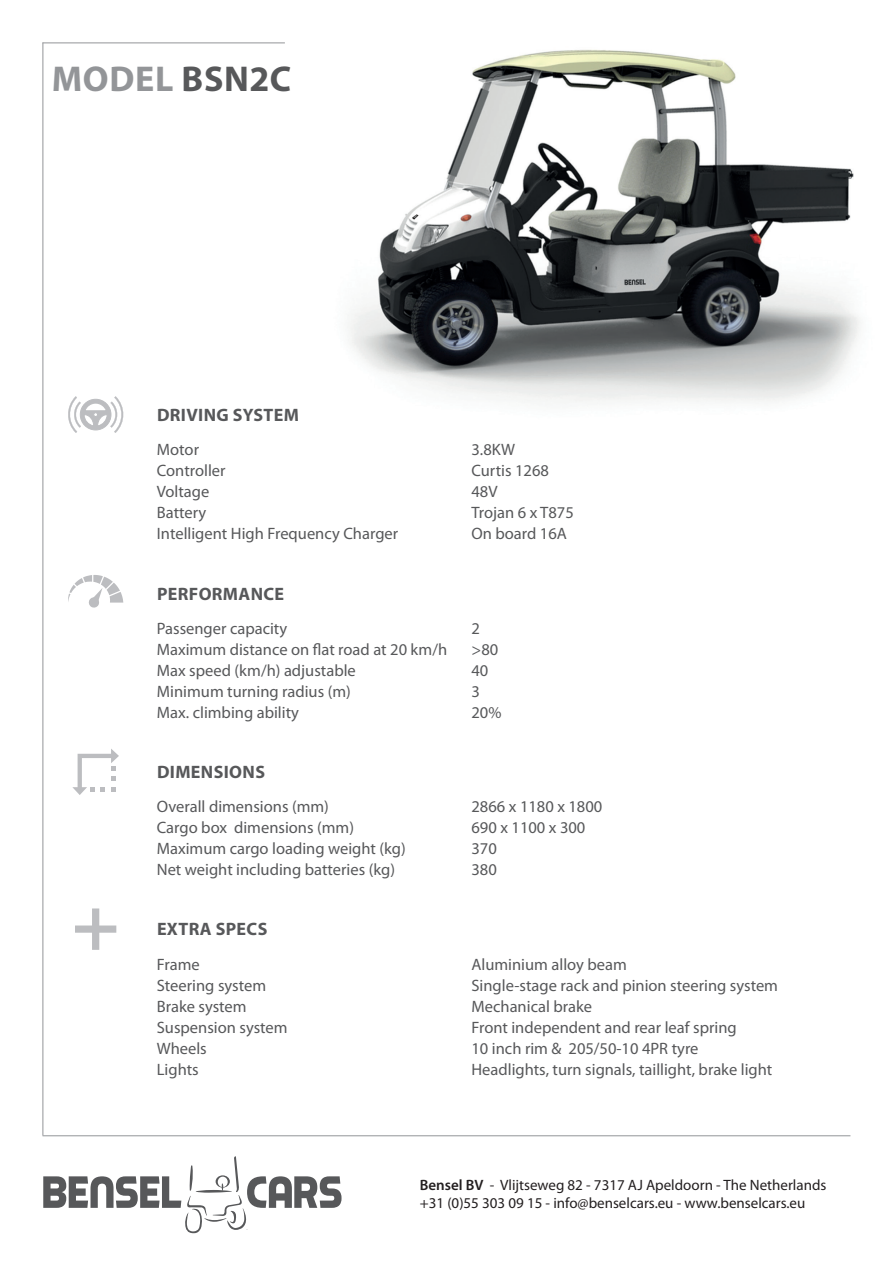
<style>
.page{position:relative;width:893px;height:1263px;background:#fff}
.page>*{position:absolute;margin:0;border:0;box-sizing:border-box;transform-origin:0 0}
.t1{font:700 36px "Myriad Pro";letter-spacing:.02em;color:#939598}
.t2{font:700 18px "Myriad Pro";letter-spacing:.02em;color:#57585a}
.t3{font:16.5px "Myriad Pro";color:#57585a}
.t4{font:15px/18px "Myriad Pro";color:#231f20}
.s1{color:#57585a}
.s2{font-weight:600}
</style>
<div class="page">
<img style="left:220px;top:42px;width:640px;height:360px">
<svg style="left:43px;top:1156px;width:299px;height:77px"></svg>
<hr style="left:43px;top:43px;width:1px;height:1092px;background:#939598">
<hr style="left:43px;top:1135px;width:807px;height:1px;background:#939598">
<hr style="left:43px;top:43px;width:242px;height:1px;background:#939598">
<svg style="left:68px;top:396px;width:55px;height:37px"></svg>
<svg style="left:68px;top:575px;width:55px;height:33px"></svg>
<svg style="left:72px;top:749px;width:47px;height:46px"></svg>
<svg style="left:75px;top:908px;width:41px;height:42px"></svg>
<h1 class="t1" style="left:52px;top:55px;width:241px">MODEL <span class="s1">BSN2C</span></h1>
<p class="t2" style="left:157px;top:403px;width:144px">DRIVING SYSTEM</p>
<p class="t3" style="left:157px;top:439px;width:44px">Motor</p>
<p class="t3" style="left:471px;top:439px;width:45px">3.8KW</p>
<p class="t3" style="left:157px;top:460px;width:70px">Controller</p>
<p class="t3" style="left:471px;top:460px;width:79px">Curtis 1268</p>
<p class="t3" style="left:157px;top:481px;width:54px">Voltage</p>
<p class="t3" style="left:471px;top:481px;width:28px">48V</p>
<p class="t3" style="left:157px;top:502px;width:51px">Battery</p>
<p class="t3" style="left:471px;top:502px;width:104px">Trojan 6 x T875</p>
<p class="t3" style="left:157px;top:523px;width:243px">Intelligent High Frequency Charger</p>
<p class="t3" style="left:471px;top:523px;width:97px">On board 16A</p>
<p class="t2" style="left:157px;top:582px;width:129px">PERFORMANCE</p>
<p class="t3" style="left:157px;top:618px;width:132px">Passenger capacity</p>
<p class="t3" style="left:471px;top:618px;width:10px">2</p>
<p class="t3" style="left:157px;top:639px;width:292px">Maximum distance on flat road at 20 km/h</p>
<p class="t3" style="left:471px;top:639px;width:28px">&gt;80</p>
<p class="t3" style="left:157px;top:660px;width:201px">Max speed (km/h) adjustable</p>
<p class="t3" style="left:471px;top:660px;width:18px">40</p>
<p class="t3" style="left:157px;top:681px;width:196px">Minimum turning radius (m)</p>
<p class="t3" style="left:471px;top:681px;width:10px">3</p>
<p class="t3" style="left:157px;top:702px;width:144px">Max. climbing ability</p>
<p class="t3" style="left:471px;top:702px;width:31px">20%</p>
<p class="t2" style="left:157px;top:760px;width:110px">DIMENSIONS</p>
<p class="t3" style="left:157px;top:796px;width:174px">Overall dimensions (mm)</p>
<p class="t3" style="left:471px;top:796px;width:132px">2866 x 1180 x 1800</p>
<p class="t3" style="left:157px;top:817px;width:199px">Cargo box dimensions (mm)</p>
<p class="t3" style="left:471px;top:817px;width:115px">690 x 1100 x 300</p>
<p class="t3" style="left:157px;top:838px;width:250px">Maximum cargo loading weight (kg)</p>
<p class="t3" style="left:471px;top:838px;width:27px">370</p>
<p class="t3" style="left:157px;top:859px;width:240px">Net weight including batteries (kg)</p>
<p class="t3" style="left:471px;top:859px;width:27px">380</p>
<p class="t2" style="left:157px;top:918px;width:112px">EXTRA SPECS</p>
<p class="t3" style="left:157px;top:954px;width:44px">Frame</p>
<p class="t3" style="left:471px;top:954px;width:157px">Aluminium alloy beam</p>
<p class="t3" style="left:157px;top:975px;width:111px">Steering system</p>
<p class="t3" style="left:471px;top:975px;width:308px">Single-stage rack and pinion steering system</p>
<p class="t3" style="left:157px;top:996px;width:91px">Brake system</p>
<p class="t3" style="left:471px;top:996px;width:122px">Mechanical brake</p>
<p class="t3" style="left:157px;top:1017px;width:132px">Suspension system</p>
<p class="t3" style="left:471px;top:1017px;width:267px">Front independent and rear leaf spring</p>
<p class="t3" style="left:157px;top:1038px;width:51px">Wheels</p>
<p class="t3" style="left:471px;top:1038px;width:229px">10 inch rim &amp; 205/50-10 4PR tyre</p>
<p class="t3" style="left:157px;top:1059px;width:43px">Lights</p>
<p class="t3" style="left:471px;top:1059px;width:302px">Headlights, turn signals, taillight, brake light</p>
<p class="t4" style="left:420px;top:1175px;width:408px"><span class="s2">Bensel BV</span> - Vlijtseweg 82 - 7317 AJ Apeldoorn - The Netherlands +31 (0)55 303 09 15 - info@benselcars.eu - www.benselcars.eu</p>
</div>
